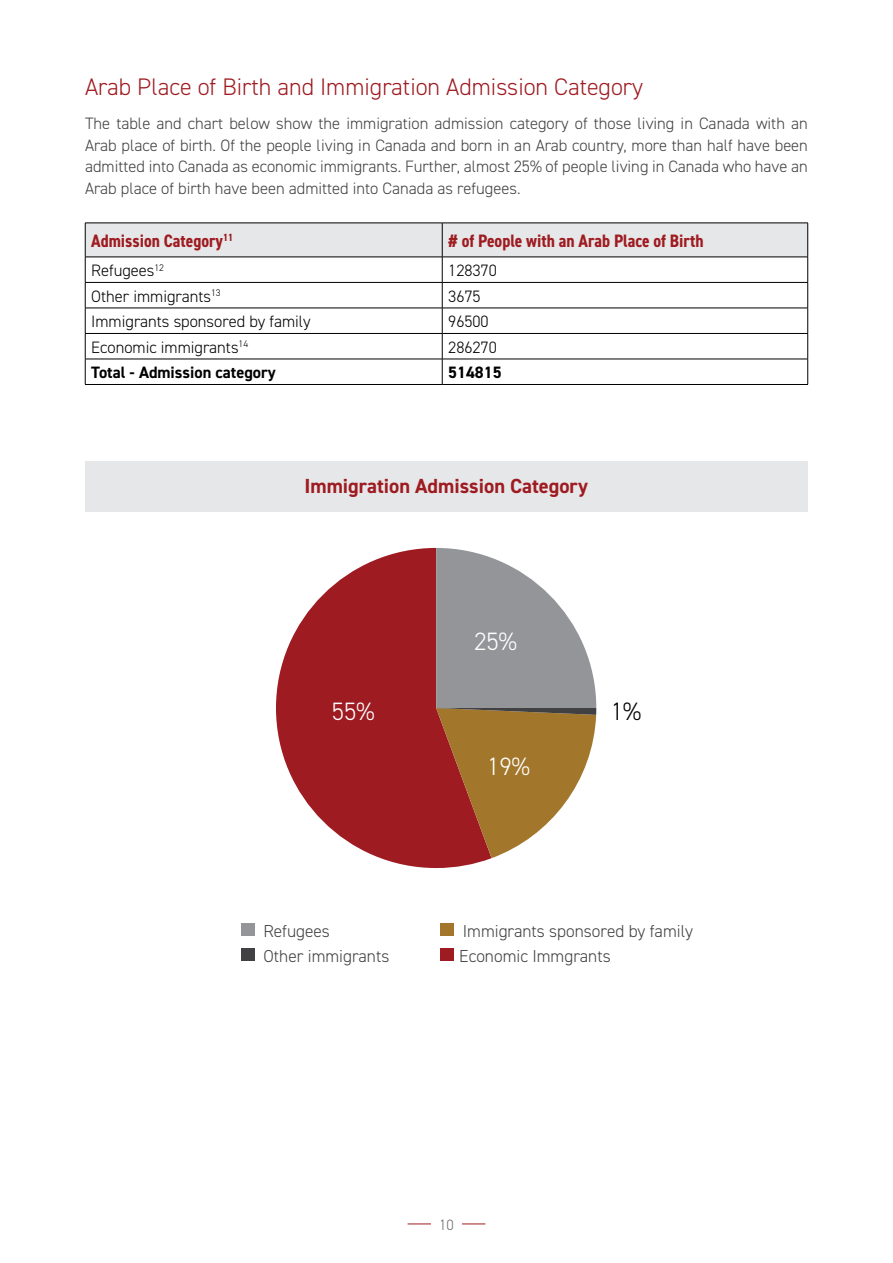
<style>
.page{position:relative;width:893px;height:1263px;background:#fff}
.page>*{position:absolute;margin:0;border:0;box-sizing:border-box;transform-origin:0 0}
.t1{font:300 25.2px "DIN2014";color:#fff}
.t2{font:300 25.2px "DIN2014";color:#000}
.t3{font:300 24px "DIN2014";color:#9e1b21}
.t4{font:700 20.4px "DIN2014";color:#9e1b21}
.t5{font:700 condensed 18px "DIN2014";color:#9e1b21}
.t6{font:300 17.25px/25px "DIN2014";color:#414042}
.t7{font:300 16.5px/21.5px "DIN2014";color:#414042;text-align:justify}
.t8{font:300 16.5px "DIN2014";color:#000}
.t9{font:700 16.5px "DIN2014";color:#000}
.t10{font:300 15px "DIN2014";color:#6d6e71}
</style>
<div class="page">
<svg style="left:462px;top:1224px;width:23px;height:1px"></svg>
<svg style="left:408px;top:1224px;width:23px;height:1px"></svg>
<svg style="left:276px;top:548px;width:216px;height:320px;fill:#9e1b21"></svg>
<svg style="left:436px;top:548px;width:160px;height:310px"></svg>
<svg style="left:85px;top:223px;width:723px;height:161px"></svg>
<hr style="left:85px;top:384px;width:357px;height:1px;background:#000">
<hr style="left:442px;top:384px;width:366px;height:1px;background:#000">
<div style="left:85px;top:461px;width:722px;height:50px;background:#e6e7e8"></div>
<div style="left:242px;top:924px;width:13px;height:12px;background:#939598"></div>
<div style="left:242px;top:949px;width:13px;height:12px;background:#414042"></div>
<div style="left:441px;top:924px;width:13px;height:12px;background:#a2762b"></div>
<div style="left:441px;top:949px;width:13px;height:12px;background:#9e1b21"></div>
<h2 class="t3" style="left:85px;top:72px;width:560px">Arab Place of Birth and Immigration Admission Category</h2>
<p class="t7" style="left:85px;top:113px;width:724px">The table and chart below show the immigration admission category of those living in Canada with an Arab place of birth. Of the people living in Canada and born in an Arab country, more than half have been admitted into Canada as economic immigrants. Further, almost 25% of people living in Canada who have an Arab place of birth have been admitted into Canada as refugees.</p>
<p class="t5" style="left:91px;top:229px;width:143px">Admission Category<sup>11</sup></p>
<p class="t5" style="left:448px;top:229px;width:257px"># of People with an Arab Place of Birth</p>
<p class="t8" style="left:91px;top:260px;width:74px">Refugees<sup>12</sup></p>
<p class="t8" style="left:448px;top:260px;width:50px">128370</p>
<p class="t8" style="left:91px;top:286px;width:131px">Other immigrants<sup>13</sup></p>
<p class="t8" style="left:448px;top:286px;width:34px">3675</p>
<p class="t8" style="left:91px;top:311px;width:221px">Immigrants sponsored by family</p>
<p class="t8" style="left:448px;top:311px;width:42px">96500</p>
<p class="t8" style="left:91px;top:337px;width:158px">Economic immigrants<sup>14</sup></p>
<p class="t8" style="left:448px;top:337px;width:50px">286270</p>
<p class="t9" style="left:91px;top:361px;width:186px">Total - Admission category</p>
<p class="t9" style="left:448px;top:361px;width:55px">514815</p>
<p class="t4" style="left:304px;top:472px;width:285px">Immigration Admission Category</p>
<h1 class="t1" style="left:332px;top:696px;width:44px">55%</h1>
<h1 class="t1" style="left:474px;top:625px;width:44px">25%</h1>
<h1 class="t1" style="left:487px;top:751px;width:44px">19%</h1>
<h1 class="t2" style="left:611px;top:696px;width:32px">1%</h1>
<p class="t6" style="left:264px;top:918px;width:127px">Refugees<br>Other immigrants</p>
<p class="t6" style="left:459px;top:918px;width:235px">Immigrants sponsored by family<br>Economic Immgrants</p>
<p class="t10" style="left:439px;top:1215px;width:16px">10</p>
</div>
